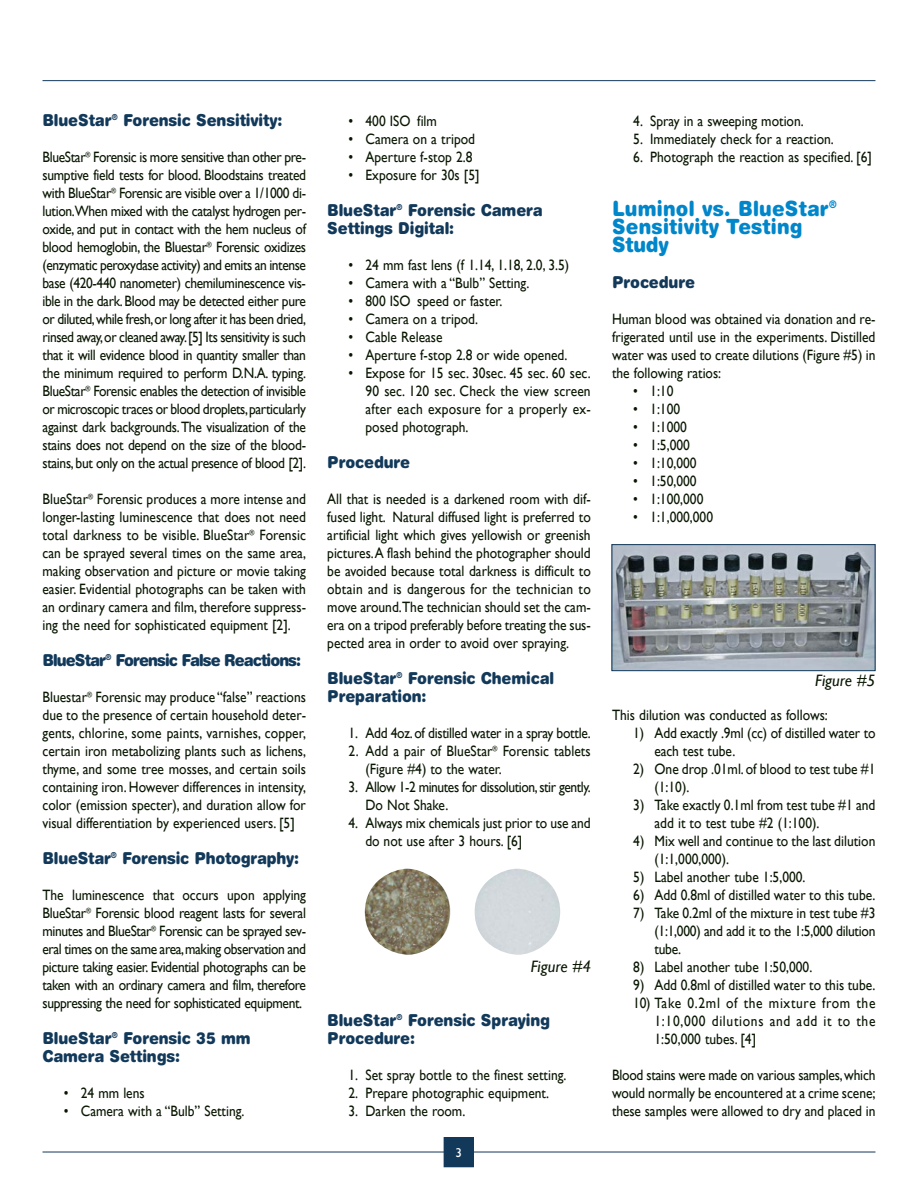
<style>
.page{position:relative;width:918px;height:1188px;background:#fff}
.page>*{position:absolute;margin:0;border:0;box-sizing:border-box;transform-origin:0 0}
.t1{font:900 21px/18px "Helvetica Rounded";letter-spacing:.015em;color:#0086ca;scale:.9 1}
.t2{font:900 16.5px/18px "Helvetica Rounded";letter-spacing:-.005em;color:#12395a;scale:.9 1}
.t3{font:900 16.5px "Helvetica Rounded";letter-spacing:-.06em;color:#12395a;scale:.9 1}
.t4{font:italic 16.5px "Gill Sans";color:#091702}
.t5{font:15px/18px "Gill Sans";color:#091702;text-align:justify;scale:.9 1}
.t6{font:15px/18px "Gill Sans";letter-spacing:-.03em;color:#091702;scale:.9 1}
.t7{font:15px "Gill Sans";letter-spacing:-.02em;color:#091702;scale:.9 1}
.t8{font:12.9px "Humanist 521 BT";color:#fff}
</style>
<div class="page">
<hr style="left:43px;top:1152px;width:832px;height:1px;background:#12395a">
<hr style="left:43px;top:80px;width:832px;height:1px;background:#12395a">
<div style="left:444px;top:1138px;width:29px;height:29px;background:#12395a"></div>
<div style="left:444px;top:1137px;width:30px;height:30px;border:1px solid #12395a"></div>
<img style="left:614px;top:546px;width:259px;height:123px">
<div style="left:612px;top:544px;width:263px;height:127px;border:1px solid #12395a"></div>
<img style="left:365px;top:869px;width:195px;height:86px">
<p class="t2" style="left:43px;top:113px;width:268px">BlueStar<sup>®</sup> Forensic Sensitivity:</p>
<p class="t5" style="left:43px;top:148px;width:294px">BlueStar<sup>®</sup> Forensic is more sensitive than other pre&shy;sumptive field tests for blood. Bloodstains treated with BlueStar<sup>®</sup> Forensic are visible over a 1/1000 di&shy;lution.When mixed with the catalyst hydrogen per&shy;oxide, and put in contact with the hem nucleus of blood hemoglobin, the Bluestar<sup>®</sup> Forensic oxidizes (enzymatic peroxydase activity) and emits an intense base (420-440 nanometer) chemiluminescence vis&shy;ible in the dark. Blood may be detected either pure or diluted,while fresh,or long after it has been dried, rinsed away,or cleaned away.[5] Its sensitivity is such that it will evidence blood in quantity smaller than the minimum required to perform D.N.A. typing.<br>BlueStar<sup>®</sup> Forensic enables the detection of invisible or microscopic traces or blood droplets,particularly against dark backgrounds.The visualization of the stains does not depend on the size of the blood&shy;stains, but only on the actual presence of blood [2].</p>
<p class="t5" style="left:43px;top:490px;width:294px">BlueStar<sup>®</sup> Forensic produces a more intense and longer-lasting luminescence that does not need total darkness to be visible. BlueStar<sup>®</sup> Forensic can be sprayed several times on the same area, making observation and picture or movie taking easier. Evidential photographs can be taken with an ordinary camera and film, therefore suppress&shy;ing the need for sophisticated equipment [2].</p>
<p class="t3" style="left:43px;top:654px;width:289px">BlueStar<sup>®</sup> Forensic False Reactions:</p>
<p class="t5" style="left:43px;top:688px;width:294px">Bluestar<sup>®</sup> Forensic may produce “false” reactions due to the presence of certain household deter&shy;gents, chlorine, some paints, varnishes, copper, certain iron metabolizing plants such as lichens, thyme, and some tree mosses, and certain soils containing iron. However differences in intensity, color (emission specter), and duration allow for visual differentiation by experienced users. [5]</p>
<p class="t2" style="left:43px;top:851px;width:287px">BlueStar<sup>®</sup> Forensic Photography:</p>
<p class="t5" style="left:43px;top:886px;width:294px">The luminescence that occurs upon applying BlueStar<sup>®</sup> Forensic blood reagent lasts for several minutes and BlueStar<sup>®</sup> Forensic can be sprayed sev&shy;eral times on the same area,making observation and picture taking easier. Evidential photographs can be taken with an ordinary camera and film, therefore suppressing the need for sophisticated equipment.</p>
<p class="t2" style="left:43px;top:1031px;width:233px">BlueStar<sup>®</sup> Forensic 35 mm<br>Camera Settings:</p>
<p class="t5" style="left:64px;top:1084px;width:91px">• 24 mm lens</p>
<p class="t5" style="left:64px;top:1102px;width:202px">• Camera with a “Bulb” Setting.</p>
<p class="t5" style="left:349px;top:112px;width:100px">• 400 ISO film</p>
<p class="t5" style="left:349px;top:130px;width:142px">• Camera on a tripod</p>
<p class="t5" style="left:349px;top:148px;width:139px">• Aperture f-stop 2.8</p>
<p class="t5" style="left:349px;top:166px;width:147px">• Exposure for 30s [5]</p>
<p class="t2" style="left:327px;top:203px;width:241px">BlueStar<sup>®</sup> Forensic Camera<br>Settings Digital:</p>
<p class="t5" style="left:349px;top:256px;width:247px">• 24 mm fast lens (f 1.14, 1.18, 2.0, 3.5)</p>
<p class="t5" style="left:349px;top:274px;width:202px">• Camera with a “Bulb” Setting.</p>
<p class="t5" style="left:349px;top:292px;width:173px">• 800 ISO speed or faster.</p>
<p class="t5" style="left:349px;top:310px;width:145px">• Camera on a tripod.</p>
<p class="t5" style="left:349px;top:328px;width:106px">• Cable Release</p>
<p class="t5" style="left:349px;top:346px;width:245px">• Aperture f-stop 2.8 or wide opened.</p>
<p class="t5" style="left:366px;top:364px;width:252px;text-indent:-17px">• Expose for 15 sec. 30sec. 45 sec. 60 sec.<br>90 sec. 120 sec. Check the view screen after each exposure for a properly ex&shy;posed photograph.</p>
<p class="t2" style="left:327px;top:455px;width:94px">Procedure</p>
<p class="t5" style="left:327px;top:490px;width:294px">All that is needed is a darkened room with dif&shy;fused light. Natural diffused light is preferred to artificial light which gives yellowish or greenish pictures.A flash behind the photographer should be avoided because total darkness is difficult to obtain and is dangerous for the technician to move around.The technician should set the cam&shy;era on a tripod preferably before treating the sus&shy;pected area in order to avoid over spraying.</p>
<p class="t2" style="left:327px;top:671px;width:254px">BlueStar<sup>®</sup> Forensic Chemical<br>Preparation:</p>
<p class="t7" style="left:349px;top:724px;width:271px">1. Add 4oz.of distilled water in a spray bottle.</p>
<p class="t5" style="left:366px;top:742px;width:252px;text-indent:-17px">2. Add a pair of BlueStar<sup>®</sup> Forensic tablets (Figure #4) to the water.</p>
<p class="t6" style="left:366px;top:778px;width:252px;text-indent:-17px">3. Allow 1-2 minutes for dissolution,stir gently.<br>Do Not Shake.</p>
<p class="t5" style="left:366px;top:814px;width:252px;text-indent:-17px">4. Always mix chemicals just prior to use and do not use after 3 hours. [6]</p>
<p class="t4" style="left:531px;top:957px;width:62px">Figure #4</p>
<p class="t2" style="left:327px;top:1013px;width:249px">BlueStar<sup>®</sup> Forensic Spraying<br>Procedure:</p>
<p class="t5" style="left:349px;top:1066px;width:244px">1. Set spray bottle to the finest setting.</p>
<p class="t5" style="left:349px;top:1084px;width:224px">2. Prepare photographic equipment.</p>
<p class="t5" style="left:349px;top:1102px;width:131px">3. Darken the room.</p>
<p class="t8" style="left:456px;top:1147px;width:8px">3</p>
<p class="t5" style="left:633px;top:112px;width:191px">4. Spray in a sweeping motion.</p>
<p class="t5" style="left:633px;top:130px;width:224px">5. Immediately check for a reaction.</p>
<p class="t5" style="left:633px;top:148px;width:267px">6. Photograph the reaction as specified. [6]</p>
<h1 class="t1" style="left:612px;top:201px;width:251px">Luminol vs. BlueStar<sup>®<br></sup>Sensitivity Testing<br>Study</h1>
<p class="t2" style="left:612px;top:275px;width:94px">Procedure</p>
<p class="t5" style="left:612px;top:310px;width:294px">Human blood was obtained via donation and re&shy;frigerated until use in the experiments. Distilled water was used to create dilutions (Figure #5) in the following ratios:</p>
<p class="t5" style="left:633px;top:382px;width:46px">• 1:10</p>
<p class="t5" style="left:633px;top:400px;width:54px">• 1:100</p>
<p class="t5" style="left:633px;top:418px;width:61px">• 1:1000</p>
<p class="t5" style="left:633px;top:436px;width:64px">• 1:5,000</p>
<p class="t5" style="left:633px;top:454px;width:72px">• 1:10,000</p>
<p class="t5" style="left:633px;top:472px;width:72px">• 1:50,000</p>
<p class="t5" style="left:633px;top:490px;width:79px">• 1:100,000</p>
<p class="t5" style="left:633px;top:508px;width:90px">• 1:1,000,000</p>
<p class="t4" style="left:815px;top:671px;width:62px">Figure #5</p>
<p class="t5" style="left:612px;top:706px;width:241px">This dilution was conducted as follows:</p>
<p class="t5" style="left:655px;top:724px;width:247px;text-indent:-21px">1) Add exactly .9ml (cc) of distilled water to each test tube.</p>
<p class="t5" style="left:655px;top:760px;width:247px;text-indent:-21px">2) One drop .01ml.of blood to test tube #1 (1:10).</p>
<p class="t5" style="left:655px;top:796px;width:247px;text-indent:-21px">3) Take exactly 0.1ml from test tube #1 and add it to test tube #2 (1:100).</p>
<p class="t5" style="left:655px;top:832px;width:247px;text-indent:-21px">4) Mix well and continue to the last dilution (1:1,000,000).</p>
<p class="t5" style="left:633px;top:868px;width:193px">5) Label another tube 1:5,000.</p>
<p class="t5" style="left:633px;top:886px;width:271px">6) Add 0.8ml of distilled water to this tube.</p>
<p class="t5" style="left:655px;top:904px;width:247px;text-indent:-21px">7) Take 0.2ml of the mixture in test tube #3 (1:1,000) and add it to the 1:5,000 dilution tube.</p>
<p class="t5" style="left:633px;top:958px;width:200px">8) Label another tube 1:50,000.</p>
<p class="t5" style="left:633px;top:976px;width:271px">9) Add 0.8ml of distilled water to this tube.</p>
<p class="t5" style="left:655px;top:994px;width:247px;text-indent:-21px">10) Take 0.2ml of the mixture from the 1:10,000 dilutions and add it to the 1:50,000 tubes. [4]</p>
<p class="t5" style="left:612px;top:1066px;width:294px">Blood stains were made on various samples,which would normally be encountered at a crime scene; these samples were allowed to dry and placed in</p>
</div>
